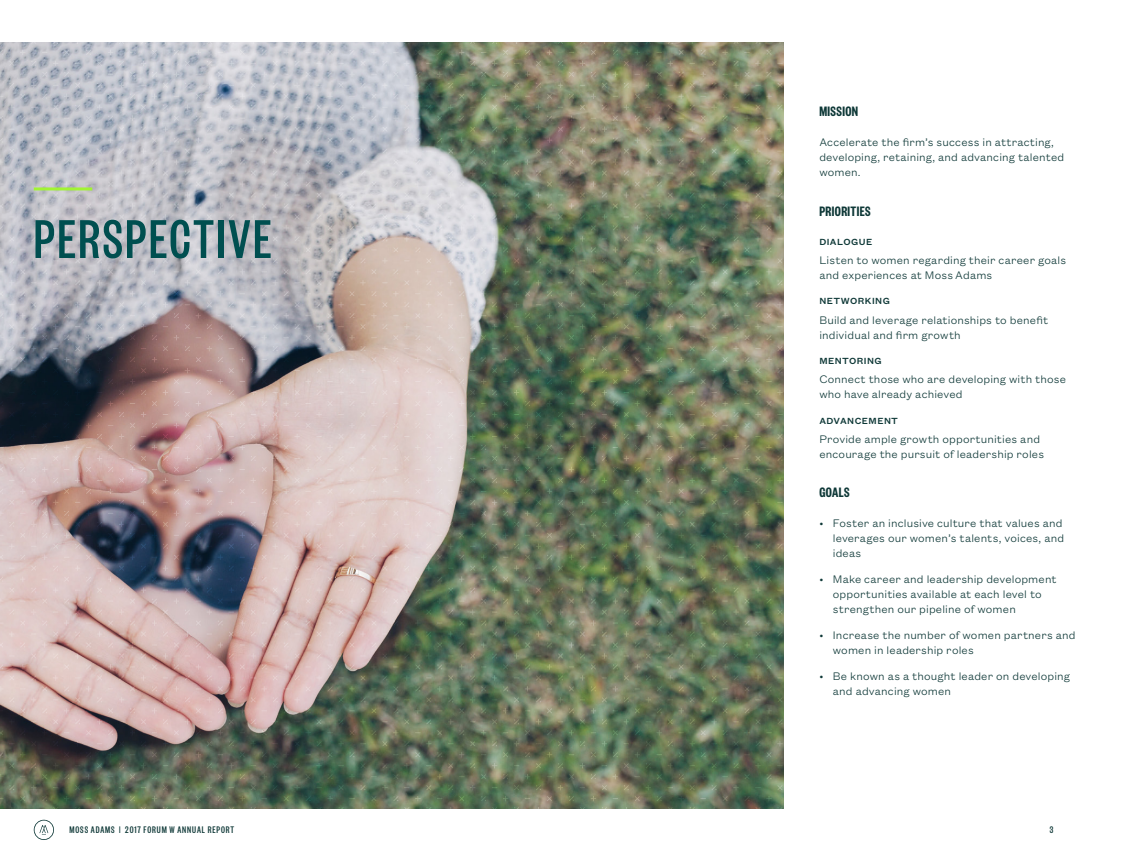
<style>
.page{position:relative;width:1121px;height:851px;background:#fff}
.page>*{position:absolute;margin:0;border:0;box-sizing:border-box;transform-origin:0 0}
.t1{font:500 60px "Founders Grotesk X Cond";letter-spacing:.045em;color:#004f50}
.t2{font:600 15px "Founders Grotesk X Cond";letter-spacing:.025em;color:#0e3837}
.t3{font:300 12px/15px "Founders Grotesk Text";letter-spacing:.01em;color:#0e3837}
.t4{font:500 10.5px "Founders Grotesk X Cond";letter-spacing:.09em;color:#0e3837}
.t5{font:500 9.75px "Founders Grotesk Text";letter-spacing:.045em;color:#0e3837}
</style>
<div class="page">
<svg style="left:34px;top:819px;width:20px;height:21px"></svg>
<img style="left:0;top:42px;width:783px;height:766px">
<hr style="left:34px;top:187px;width:58px;height:3px;background:#a2f434">
<h1 class="t1" style="left:34px;top:204px;width:239px">PERSPECTIVE</h1>
<p class="t2" style="left:819px;top:102px;width:40px">MISSION</p>
<p class="t3" style="left:819px;top:134px;width:246px">Accelerate the firm’s success in attracting, developing, retaining, and advancing talented women.</p>
<p class="t2" style="left:819px;top:202px;width:53px">PRIORITIES</p>
<p class="t5" style="left:819px;top:235px;width:54px">DIALOGUE</p>
<p class="t3" style="left:819px;top:252px;width:248px">Listen to women regarding their career goals and experiences at Moss Adams</p>
<p class="t5" style="left:819px;top:294px;width:72px">NETWORKING</p>
<p class="t3" style="left:819px;top:311px;width:230px">Build and leverage relationships to benefit individual and firm growth</p>
<p class="t5" style="left:819px;top:354px;width:64px">MENTORING</p>
<p class="t3" style="left:819px;top:371px;width:248px">Connect those who are developing with those who have already achieved</p>
<p class="t5" style="left:819px;top:414px;width:80px">ADVANCEMENT</p>
<p class="t3" style="left:819px;top:430px;width:226px">Provide ample growth opportunities and encourage the pursuit of leadership roles</p>
<p class="t2" style="left:819px;top:483px;width:32px">GOALS</p>
<p class="t3" style="left:832px;top:515px;width:233px;text-indent:-14px">• Foster an inclusive culture that values and leverages our women’s talents, voices, and ideas</p>
<p class="t3" style="left:832px;top:571px;width:225px;text-indent:-14px">• Make career and leadership development opportunities available at each level to strengthen our pipeline of women</p>
<p class="t3" style="left:832px;top:626px;width:244px;text-indent:-14px">• Increase the number of women partners and women in leadership roles</p>
<p class="t3" style="left:832px;top:667px;width:239px;text-indent:-14px">• Be known as a thought leader on developing and advancing women</p>
<p class="t4" style="left:69px;top:823px;width:166px">MOSS ADAMS | 2017 FORUM W ANNUAL REPORT</p>
<p class="t4" style="left:1049px;top:823px;width:5px">3</p>
</div>
